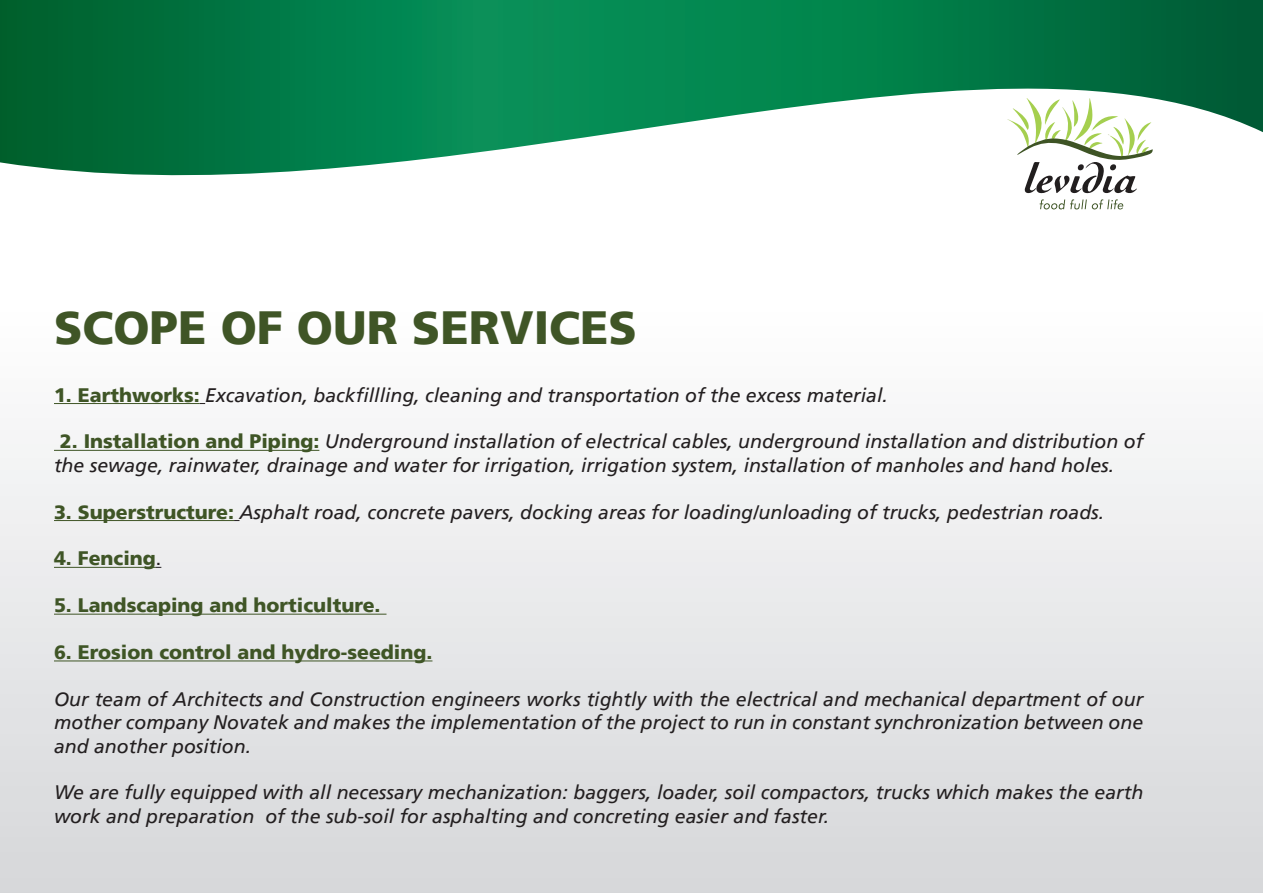
<style>
.page{position:relative;width:1263px;height:893px;background:#fff}
.page>*{position:absolute;margin:0;border:0;box-sizing:border-box;transform-origin:0 0}
.t1{font:900 46.5px "Frutiger LT";color:#3f5526}
.t2{font:italic 19.5px/23.4px "Frutiger LT";color:#231f20}
.t3{font:900 19.5px "Frutiger LT";color:#3f5526}
.s1{font-weight:900;font-style:normal;color:#3f5526}
.s2{font-weight:400;color:#231f20}
</style>
<div class="page">
<div style="left:0;top:310px;width:1263px;height:583px;background:linear-gradient(to bottom,#fefefe,#d5d7d9)"></div>
<svg style="left:1028px;top:193px;width:96px;height:16px"></svg>
<svg style="left:0;top:0;width:1263px;height:193px"></svg>
<hr style="left:54px;top:403px;width:146px;height:1px;background:#3f5526">
<hr style="left:54px;top:450px;width:265px;height:1px;background:#3f5526">
<hr style="left:54px;top:520px;width:180px;height:1px;background:#3f5526">
<hr style="left:54px;top:567px;width:102px;height:1px;background:#3f5526">
<hr style="left:54px;top:614px;width:332px;height:1px;background:#3f5526">
<hr style="left:54px;top:660px;width:378px;height:1px;background:#3f5526">
<h1 class="t1" style="left:54px;top:300px;width:584px">SCOPE OF OUR SERVICES</h1>
<p class="t2" style="left:54px;top:383px;width:835px"><span class="s1">1. Earthworks:</span> Excavation, backfillling, cleaning and transportation of the excess material.</p>
<p class="t2" style="left:54px;top:430px;width:1091px;text-indent:6px"><span class="s1">2. Installation and Piping:</span> Underground installation of electrical cables, underground installation and distribution of the sewage, rainwater, drainage and water for irrigation, irrigation system, installation of manholes and hand holes.</p>
<p class="t2" style="left:54px;top:500px;width:1052px"><span class="s1">3. Superstructure:</span> Asphalt road, concrete pavers, docking areas for loading/unloading of trucks, pedestrian roads.</p>
<p class="t3" style="left:54px;top:547px;width:109px">4. Fencing<span class="s2">.</span></p>
<p class="t3" style="left:54px;top:594px;width:328px">5. Landscaping and horticulture.</p>
<p class="t3" style="left:54px;top:640px;width:380px">6. Erosion control and hydro-seeding.</p>
<p class="t2" style="left:54px;top:687px;width:1091px;text-align:justify">Our team of Architects and Construction engineers works tightly with the electrical and mechanical department of our mother company Novatek and makes the implementation of the project to run in constant synchronization between one and another position.</p>
<p class="t2" style="left:54px;top:781px;width:1091px">We are fully equipped with all necessary mechanization: baggers, loader, soil compactors, trucks which makes the earth work and preparation of the sub-soil for asphalting and concreting easier and faster.</p>
</div>
